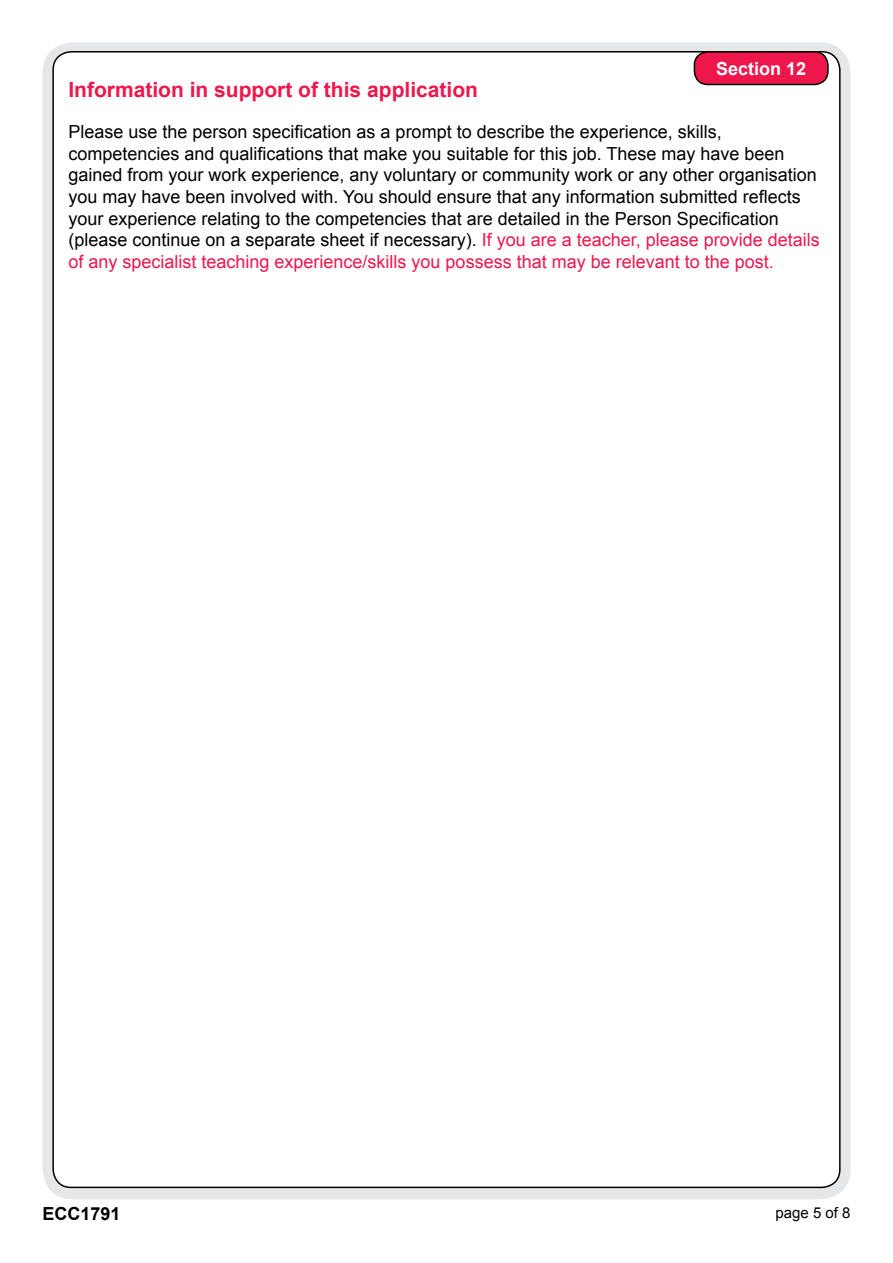
<style>
.page{position:relative;width:893px;height:1263px;background:#fff}
.page>*{position:absolute;margin:0;border:0;box-sizing:border-box;transform-origin:0 0}
.t1{font:700 21px "Arial";color:#ed174c}
.t2{font:18px/21.6px "Arial";color:#000}
.t3{font:700 18px "Arial";color:#fff}
.t4{font:700 18px "Arial";color:#000}
.t5{font:15px "Arial";color:#000}
.s1{color:#ed174c}
</style>
<div class="page">
<div style="left:43px;top:43px;width:807px;height:1156px;background:#e6e7e8;border-radius:30px"></div>
<div style="left:53px;top:52px;width:787px;height:1135px;background:#fff;border-radius:18px"></div>
<div style="left:694px;top:52px;width:134px;height:32px;background:#ed174c;border-radius:14px"></div>
<div style="left:694px;top:51px;width:135px;height:34px;border:2px solid #000;border-radius:14px"></div>
<p class="t3" style="left:716px;top:58px;width:92px">Section 12</p>
<p class="t1" style="left:68px;top:78px;width:411px">Information in support of this application</p>
<p class="t2" style="left:68px;top:121px;width:753px">Please use the person specification as a prompt to describe the experience, skills, competencies and qualifications that make you suitable for this job. These may have been gained from your work experience, any voluntary or community work or any other organisation you may have been involved with. You should ensure that any information submitted reflects your experience relating to the competencies that are detailed in the Person Specification (please continue on a separate sheet if necessary). <span class="s1">If you are a teacher, please provide details of any specialist teaching experience/skills you possess that may be relevant to the post.</span></p>
<p class="t4" style="left:43px;top:1203px;width:80px">ECC1791</p>
<p class="t5" style="left:775px;top:1202px;width:77px">page 5 of 8</p>
</div>
